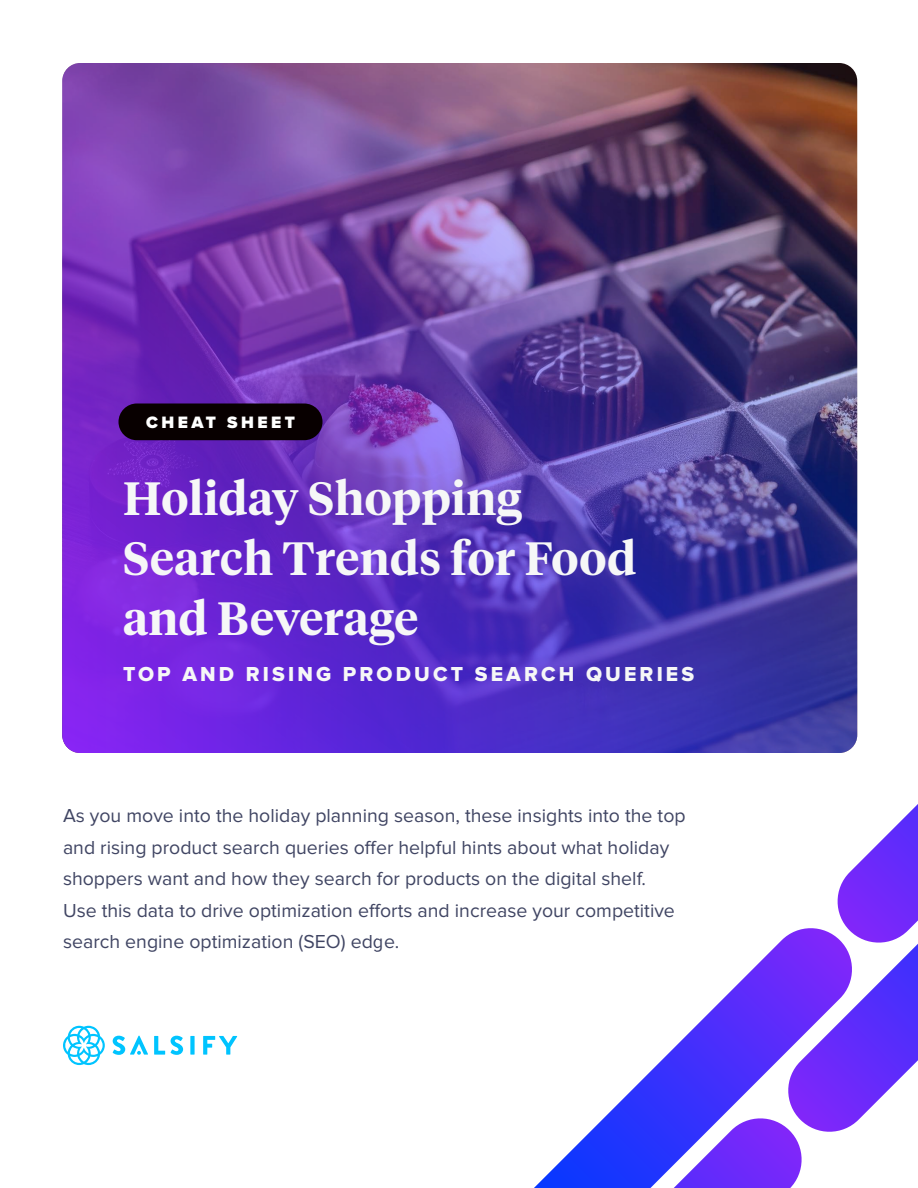
<style>
.page{position:relative;width:918px;height:1188px;background:#fff}
.page>*{position:absolute;margin:0;border:0;box-sizing:border-box;transform-origin:0 0}
.t1{font:600 46.5px/60px "Tiempos Headline";letter-spacing:.01em;color:#f6f7f7}
.t2{font:21px "Proxima Nova Extrabld";letter-spacing:.15em;color:#f6f7f7}
.t3{font:19.5px/31.5px "Proxima Nova";color:#404563}
.t4{font:900 17.1px "Proxima Nova";letter-spacing:.2em;color:#fff}
</style>
<div class="page">
<img style="left:62px;top:63px;width:795px;height:690px;border-radius:18px">
<div style="left:119px;top:404px;width:204px;height:36px;background:#080000;border-radius:18px"></div>
<svg style="left:154px;top:1036px;width:29px;height:19px"></svg>
<div style="left:190px;top:1036px;width:5px;height:19px;background:#00c4ff"></div>
<svg style="left:203px;top:1036px;width:34px;height:19px"></svg>
<svg style="left:113px;top:1036px;width:35px;height:19px"></svg>
<svg style="left:63px;top:1026px;width:42px;height:39px"></svg>
<svg style="left:534px;top:804px;width:384px;height:384px"></svg>
<p class="t4" style="left:146px;top:409px;width:150px">CHEAT SHEET</p>
<h1 class="t1" style="left:123px;top:466px;width:515px">Holiday Shopping<br>Search Trends for Food and Beverage</h1>
<p class="t2" style="left:123px;top:662px;width:573px">TOP AND RISING PRODUCT SEARCH QUERIES</p>
<p class="t3" style="left:63px;top:801px;width:624px">As you move into the holiday planning season, these insights into the top and rising product search queries offer helpful hints about what holiday shoppers want and how they search for products on the digital shelf.<br>Use this data to drive optimization efforts and increase your competitive search engine optimization (SEO) edge.</p>
</div>
